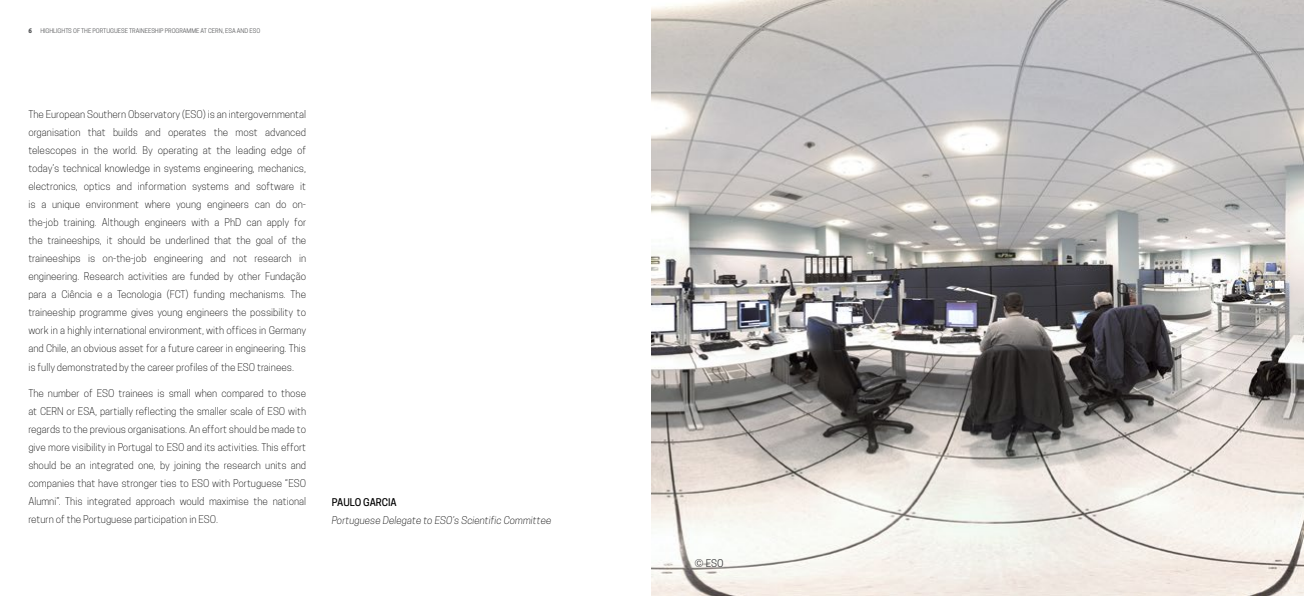
<style>
.page{position:relative;width:1304px;height:596px;background:#fff}
.page>*{position:absolute;margin:0;border:0;box-sizing:border-box;transform-origin:0 0}
.t1{font:300 10px/18px "Cooper Hewitt";color:#000;text-align:justify}
.t2{font:italic 300 10px "Cooper Hewitt";color:#000}
.t3{font:500 10px "Cooper Hewitt";letter-spacing:-.01em;color:#000}
.t4{font:10px "Cooper Hewitt";color:#414042}
.t5{font:6px "Cooper Hewitt";color:#58595b}
.t6{font:800 6px "Cooper Hewitt";color:#58595b}
</style>
<div class="page">
<img style="left:652px;top:0;width:651px;height:595px">
<p class="t6" style="left:28px;top:27px;width:5px">6</p>
<p class="t5" style="left:40px;top:27px;width:221px">HIGHLIGHTS OF THE PORTUGUESE TRAINEESHIP PROGRAMME AT CERN, ESA AND ESO</p>
<p class="t1" style="left:28px;top:105px;width:279px">The European Southern Observatory (ESO) is an intergovernmental organisation that builds and operates the most advanced telescopes in the world. By operating at the leading edge of today’s technical knowledge in systems engineering, mechanics, electronics, optics and information systems and software it is a unique environment where young engineers can do on&shy;the-job training. Although engineers with a PhD can apply for the traineeships, it should be underlined that the goal of the traineeships is on-the-job engineering and not research in engineering. Research activities are funded by other Fundação para a Ciência e a Tecnologia (FCT) funding mechanisms. The traineeship programme gives young engineers the possibility to work in a highly international environment, with offices in Germany and Chile, an obvious asset for a future career in engineering. This is fully demonstrated by the career profiles of the ESO trainees.</p>
<p class="t1" style="left:28px;top:384px;width:279px">The number of ESO trainees is small when compared to those at CERN or ESA, partially reflecting the smaller scale of ESO with regards to the previous organisations. An effort should be made to give more visibility in Portugal to ESO and its activities. This effort should be an integrated one, by joining the research units and companies that have stronger ties to ESO with Portuguese “ESO Alumni”. This integrated approach would maximise the national return of the Portuguese participation in ESO.</p>
<p class="t3" style="left:332px;top:496px;width:67px">PAULO GARCIA</p>
<p class="t2" style="left:332px;top:514px;width:221px">Portuguese Delegate to ESO’s Scientific Committee</p>
<p class="t4" style="left:694px;top:556px;width:31px">© ESO</p>
</div>
